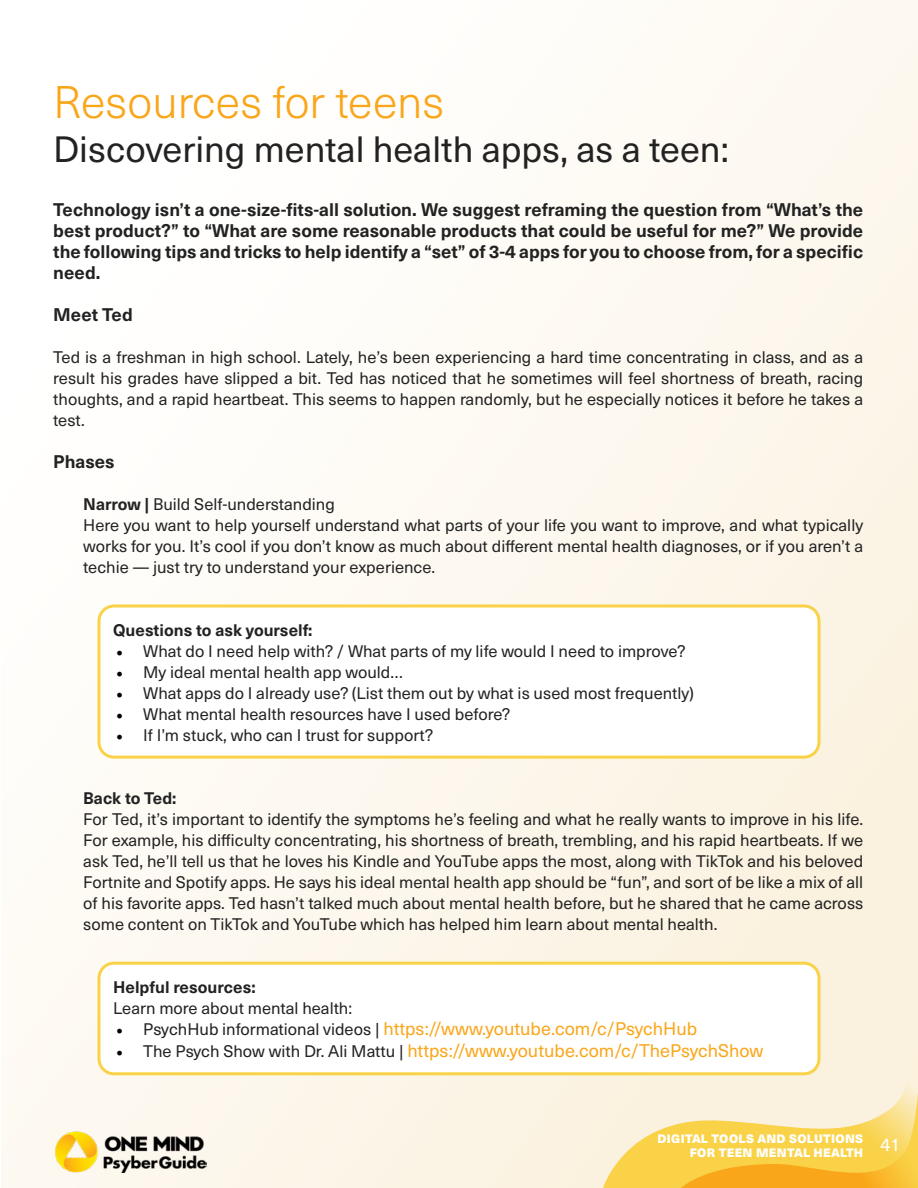
<style>
.page{position:relative;width:918px;height:1188px;background:#fff}
.page>*{position:absolute;margin:0;border:0;box-sizing:border-box;transform-origin:0 0}
.t1{font:300 45px "Neue Haas Unica W1 G";color:#faa61a}
.t2{font:36px "Neue Haas Unica W1 G";color:#222}
.t3{font:700 18px/21px "Neue Haas Unica W1 G";color:#222;text-align:justify}
.t4{font:18px "Neue Haas Unica W1 G";color:#faa61a}
.t5{font:16.5px/21px "Neue Haas Unica W1 G";color:#222;text-align:justify}
.t6{font:700 16.5px "Neue Haas Unica W1 G";color:#222}
.t7{font:900 12px/13.5px "Neue Haas Unica W1 G";letter-spacing:.03em;color:#fff}
.s1{font-weight:700}
.s2{font-family:"Minion Pro";font-size:18px;color:#000}
.s3{font-family:"Minion Pro";color:#000}
.s4{font-size:16.5px;color:#222}
</style>
<div class="page">
<div style="left:2px;top:0;width:916px;height:1188px;background:linear-gradient(to right,#fffefd,#fcf4e6)"></div>
<div style="left:99px;top:606px;width:720px;height:151px;background:#fff;border-radius:15px"></div>
<div style="left:98px;top:604px;width:722px;height:155px;border:3px solid #f9d247;border-radius:15px"></div>
<div style="left:99px;top:963px;width:720px;height:111px;background:#fff;border-radius:15px"></div>
<div style="left:98px;top:962px;width:722px;height:113px;border:3px solid #f9d247;border-radius:15px"></div>
<img style="left:56px;top:1131px;width:151px;height:42px">
<svg style="left:603px;top:1036px;width:315px;height:152px"></svg>
<svg style="left:681px;top:1092px;width:237px;height:96px;background:#f9d471"></svg>
<h1 class="t1" style="left:53px;top:70px;width:392px">Resources for teens</h1>
<h2 class="t2" style="left:53px;top:122px;width:677px">Discovering mental health apps, as a teen:</h2>
<p class="t3" style="left:53px;top:198px;width:812px">Technology isn’t a one-size-fits-all solution. We suggest reframing the question from “What’s the best product?” to “What are some reasonable products that could be useful for me?” We provide the following tips and tricks to help identify a “set” of 3-4 apps for you to choose from, for a specific need.</p>
<p class="t3" style="left:53px;top:303px;width:81px">Meet Ted</p>
<p class="t5" style="left:53px;top:345px;width:812px">Ted is a freshman in high school. Lately, he’s been experiencing a hard time concentrating in class, and as a result his grades have slipped a bit. Ted has noticed that he sometimes will feel shortness of breath, racing thoughts, and a rapid heartbeat. This seems to happen randomly, but he especially notices it before he takes a test.</p>
<p class="t3" style="left:53px;top:450px;width:63px">Phases</p>
<p class="t5" style="left:83px;top:492px;width:781px;text-align:left"><span class="s1">Narrow |</span> Build Self-understanding<br>Here you want to help yourself understand what parts of your life you want to improve, and what typically works for you. It’s cool if you don’t know as much about different mental health diagnoses, or if you aren’t a techie — just try to understand your experience.</p>
<p class="t6" style="left:113px;top:617px;width:201px">Questions to ask yourself:</p>
<p class="t5" style="left:116px;top:639px;width:571px"><span class="s2">•</span> What do I need help with? / What parts of my life would I need to improve?</p>
<p class="t5" style="left:116px;top:660px;width:288px"><span class="s2">•</span> My ideal mental health app would…</p>
<p class="t5" style="left:116px;top:681px;width:579px"><span class="s2">•</span> What apps do I already use? (List them out by what is used most frequently)</p>
<p class="t5" style="left:116px;top:702px;width:396px"><span class="s2">•</span> What mental health resources have I used before?</p>
<p class="t5" style="left:116px;top:723px;width:319px"><span class="s2">•</span> If I’m stuck, who can I trust for support?</p>
<p class="t6" style="left:83px;top:785px;width:95px">Back to Ted:</p>
<p class="t5" style="left:83px;top:807px;width:782px">For Ted, it’s important to identify the symptoms he’s feeling and what he really wants to improve in his life.<br>For example, his difficulty concentrating, his shortness of breath, trembling, and his rapid heartbeats. If we ask Ted, he’ll tell us that he loves his Kindle and YouTube apps the most, along with TikTok and his beloved Fortnite and Spotify apps. He says his ideal mental health app should be “fun”, and sort of be like a mix of all of his favorite apps. Ted hasn’t talked much about mental health before, but he shared that he came across some content on TikTok and YouTube which has helped him learn about mental health.</p>
<p class="t6" style="left:113px;top:974px;width:144px">Helpful resources:</p>
<p class="t5" style="left:113px;top:996px;width:240px">Learn more about mental health:</p>
<p class="t4" style="left:116px;top:1016px;width:582px"><span class="s3">•</span> <span class="s4">PsychHub informational videos |</span> https://www.youtube.com/c/PsychHub</p>
<p class="t4" style="left:116px;top:1037px;width:649px"><span class="s3">•</span> <span class="s4">The Psych Show with Dr. Ali Mattu |</span> https://www.youtube.com/c/ThePsychShow</p>
<p class="t7" style="left:690px;top:1132px;width:213px;text-indent:-32px">DIGITAL TOOLS AND SOLUTIONS<br>FOR TEEN MENTAL HEALTH <sup>41</sup></p>
</div>
